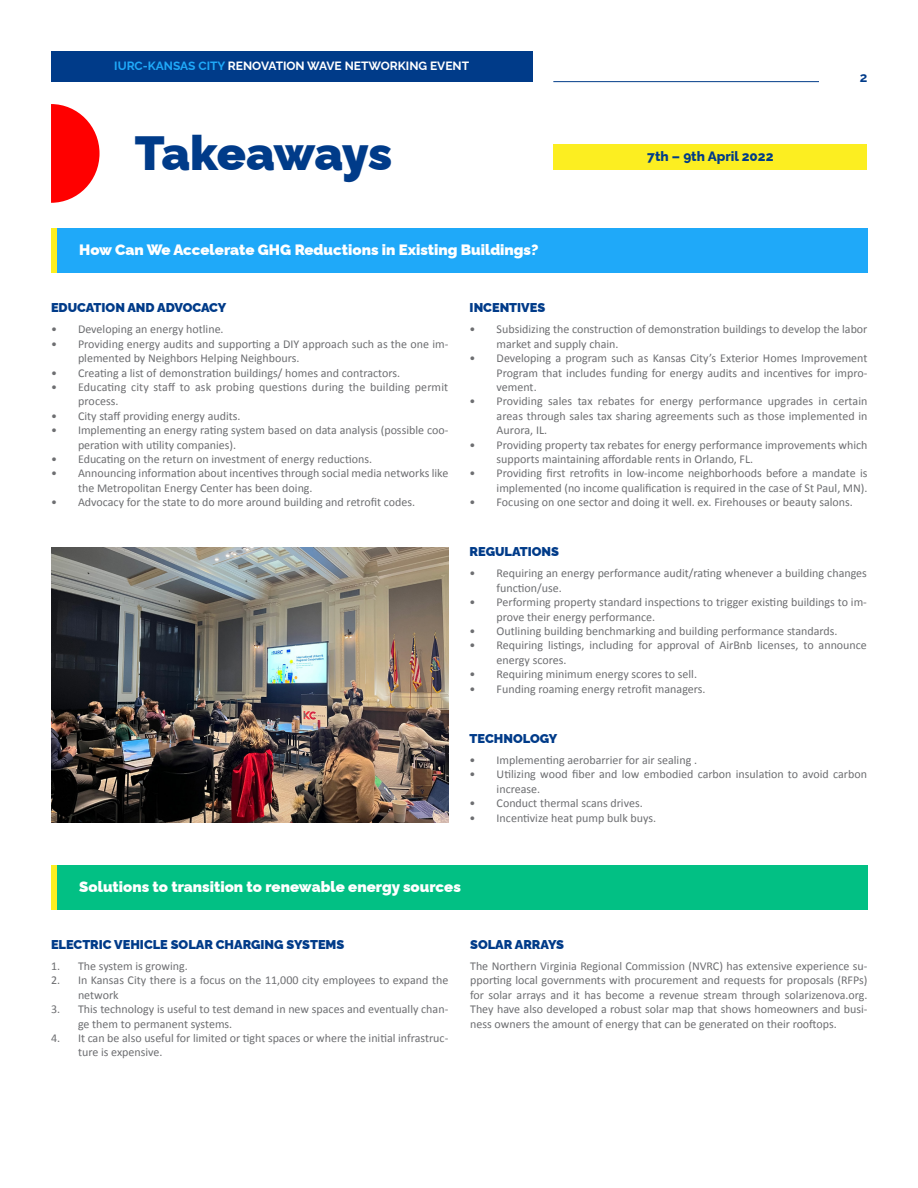
<style>
.page{position:relative;width:918px;height:1188px;background:#fff}
.page>*{position:absolute;margin:0;border:0;box-sizing:border-box;transform-origin:0 0}
.Paragraph_-_body{font:900 48px "Raleway";letter-spacing:-.02em;color:#003b89}
.t1{font:900 15px "Raleway";color:#fff}
.Paragraph_-_body-2{font:800 13.5px "Raleway";color:#003b89}
.t2{font:700 13.5px "Raleway";color:#003b89}
.t3{font:900 12.75px "Raleway";color:#003b89}
.t4{font:12px/14.4px "Calibri";color:#6d6e71}
.t5{font:700 12px "Raleway";color:#fff}
.s1{color:#1fa9f9}
</style>
<div class="page">
<div style="left:51px;top:51px;width:481px;height:31px;background:#003b89"></div>
<hr style="left:553px;top:81px;width:266px;height:1px;background:#003b89">
<div style="left:51px;top:228px;width:817px;height:45px;background:#1fa9f9"></div>
<div style="left:51px;top:865px;width:817px;height:45px;background:#02c084"></div>
<img style="left:51px;top:547px;width:397px;height:275px">
<div style="left:51px;top:228px;width:6px;height:45px;background:#fcee21"></div>
<div style="left:51px;top:865px;width:6px;height:45px;background:#fcee21"></div>
<svg style="left:51px;top:104px;width:49px;height:99px"></svg>
<div style="left:553px;top:144px;width:314px;height:26px;background:#fcee21"></div>
<p class="t5" style="left:114px;top:57px;width:356px"><span class="s1">IURC-KANSAS CITY</span> RENOVATION WAVE NETWORKING EVENT</p>
<p class="Paragraph_-_body" style="left:135px;top:114px;width:259px">Takeaways</p>
<p class="t1" style="left:79px;top:238px;width:461px">How Can We Accelerate GHG Reductions in Existing Buildings?</p>
<p class="t3" style="left:51px;top:298px;width:177px">EDUCATION AND ADVOCACY</p>
<p class="t3" style="left:470px;top:298px;width:77px">INCENTIVES</p>
<p class="Paragraph_-_body-2" style="left:647px;top:146px;width:128px">7th – 9th April 2022</p>
<p class="t2" style="left:860px;top:66px;width:9px">2</p>
<p class="t4" style="left:51px;top:322px;width:174px">• Developing an energy hotline.</p>
<p class="t4" style="left:78px;top:336px;width:372px;text-indent:-27px">• Providing energy audits and supporting a DIY approach such as the one im&shy;plemented by Neighbors Helping Neighbours.</p>
<p class="t4" style="left:51px;top:365px;width:351px">• Creating a list of demonstration buildings/ homes and contractors.</p>
<p class="t4" style="left:78px;top:379px;width:372px;text-indent:-27px">• Educating city staff to ask probing questions during the building permit process.</p>
<p class="t4" style="left:51px;top:408px;width:191px">• City staff providing energy audits.</p>
<p class="t4" style="left:78px;top:423px;width:372px;text-indent:-27px">• Implementing an energy rating system based on data analysis (possible coo&shy;peration with utility companies).</p>
<p class="t4" style="left:51px;top:451px;width:323px">• Educating on the return on investment of energy reductions.</p>
<p class="t4" style="left:78px;top:466px;width:372px;text-indent:-27px">• Announcing information about incentives through social media networks like the Metropolitan Energy Center has been doing.</p>
<p class="t4" style="left:51px;top:495px;width:366px">• Advocacy for the state to do more around building and retrofit codes.</p>
<p class="t4" style="left:497px;top:322px;width:372px;text-indent:-27px">• Subsidizing the construction of demonstration buildings to develop the labor market and supply chain.</p>
<p class="t4" style="left:497px;top:351px;width:372px;text-align:justify;text-indent:-27px">• Developing a program such as Kansas City’s Exterior Homes Improvement Program that includes funding for energy audits and incentives for impro&shy;vement.</p>
<p class="t4" style="left:497px;top:394px;width:372px;text-align:justify;text-indent:-27px">• Providing sales tax rebates for energy performance upgrades in certain areas through sales tax sharing agreements such as those implemented in Aurora, IL.</p>
<p class="t4" style="left:497px;top:437px;width:372px;text-indent:-27px">• Providing property tax rebates for energy performance improvements which supports maintaining affordable rents in Orlando, FL.</p>
<p class="t4" style="left:470px;top:466px;width:399px;text-align:right">• Providing first retrofits in low-income neighborhoods before a mandate is implemented (no income qualification is required in the case of St Paul, MN).</p>
<p class="t4" style="left:470px;top:495px;width:385px">• Focusing on one sector and doing it well. ex. Firehouses or beauty salons.</p>
<p class="t3" style="left:470px;top:542px;width:91px">REGULATIONS</p>
<p class="t4" style="left:497px;top:566px;width:372px;text-indent:-27px">• Requiring an energy performance audit/rating whenever a building changes function/use.</p>
<p class="t4" style="left:497px;top:594px;width:372px;text-indent:-27px">• Performing property standard inspections to trigger existing buildings to im&shy;prove their energy performance.</p>
<p class="t4" style="left:470px;top:623px;width:369px">• Outlining building benchmarking and building performance standards.</p>
<p class="t4" style="left:497px;top:638px;width:372px;text-indent:-27px">• Requiring listings, including for approval of AirBnb licenses, to announce energy scores.</p>
<p class="t4" style="left:470px;top:666px;width:229px">• Requiring minimum energy scores to sell.</p>
<p class="t4" style="left:470px;top:681px;width:237px">• Funding roaming energy retrofit managers.</p>
<p class="t3" style="left:470px;top:728px;width:89px">TECHNOLOGY</p>
<p class="t4" style="left:470px;top:752px;width:229px">• Implementing aerobarrier for air sealing .</p>
<p class="t4" style="left:497px;top:767px;width:372px;text-indent:-27px">• Utilizing wood fiber and low embodied carbon insulation to avoid carbon increase.</p>
<p class="t4" style="left:470px;top:795px;width:175px">• Conduct thermal scans drives.</p>
<p class="t4" style="left:470px;top:810px;width:188px">• Incentivize heat pump bulk buys.</p>
<p class="t1" style="left:79px;top:875px;width:383px">Solutions to transition to renewable energy sources</p>
<p class="t3" style="left:51px;top:934px;width:295px">ELECTRIC VEHICLE SOLAR CHARGING SYSTEMS</p>
<p class="t4" style="left:51px;top:958px;width:138px">1. The system is growing.</p>
<p class="t4" style="left:78px;top:973px;width:372px;text-indent:-27px">2. In Kansas City there is a focus on the 11,000 city employees to expand the network</p>
<p class="t4" style="left:78px;top:1001px;width:372px;text-indent:-27px">3. This technology is useful to test demand in new spaces and eventually chan&shy;ge them to permanent systems.</p>
<p class="t4" style="left:78px;top:1030px;width:372px;text-indent:-27px">4. It can be also useful for limited or tight spaces or where the initial infrastruc&shy;ture is expensive.</p>
<p class="t3" style="left:470px;top:934px;width:95px">SOLAR ARRAYS</p>
<p class="t4" style="left:470px;top:958px;width:399px;text-align:justify">The Northern Virginia Regional Commission (NVRC) has extensive experience su&shy;pporting local governments with procurement and requests for proposals (RFPs) for solar arrays and it has become a revenue stream through solarizenova.org.<br>They have also developed a robust solar map that shows homeowners and busi&shy;ness owners the amount of energy that can be generated on their rooftops.</p>
</div>
